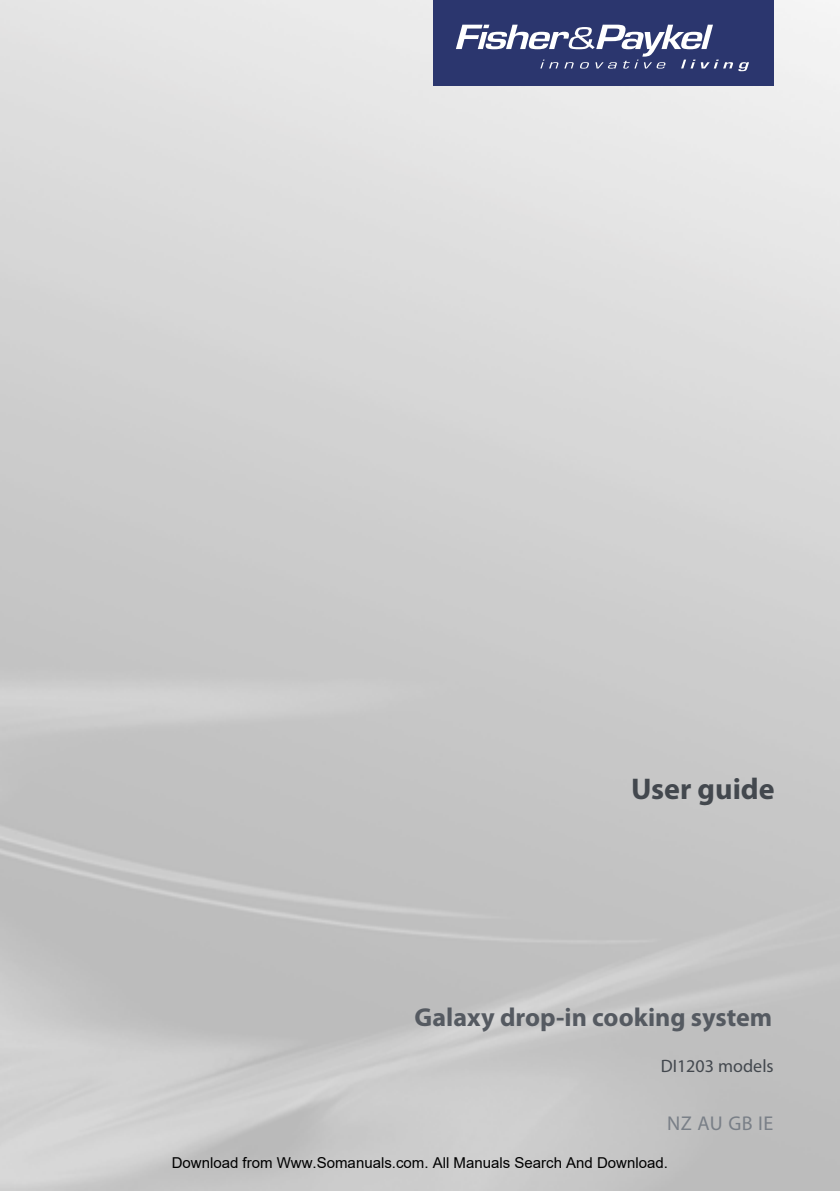
<style>
.page{position:relative;width:840px;height:1191px;background:#fff}
.page>*{position:absolute;margin:0;border:0;box-sizing:border-box;transform-origin:0 0}
.t1{font:700 30px "Myriad Pro";color:#43484e}
.t2{font:700 26px "Myriad Pro";color:#555a61}
.t3{font:20px "Myriad Pro";letter-spacing:.025em;color:#797f87}
.t4{font:18px "Myriad Pro";color:#43484e}
.t5{font:15px "Arial";color:#000}
</style>
<div class="page">
<img style="left:0;top:0;width:839px;height:1191px">
<div style="left:433px;top:0;width:340px;height:85px;background:#2b366e"></div>
<svg style="left:738px;top:62px;width:10px;height:9px"></svg>
<svg style="left:456px;top:25px;width:276px;height:44px"></svg>
<h1 class="t1" style="left:630px;top:778px;width:145px">User guide</h1>
<h2 class="t2" style="left:414px;top:1007px;width:359px">Galaxy drop-in cooking system</h2>
<p class="t4" style="left:660px;top:1058px;width:114px">DI1203 models</p>
<h3 class="t3" style="left:666px;top:1116px;width:108px">NZ AU GB IE</h3>
<p class="t5" style="left:172px;top:1154px;width:497px">Download from Www.Somanuals.com. All Manuals Search And Download.</p>
</div>
